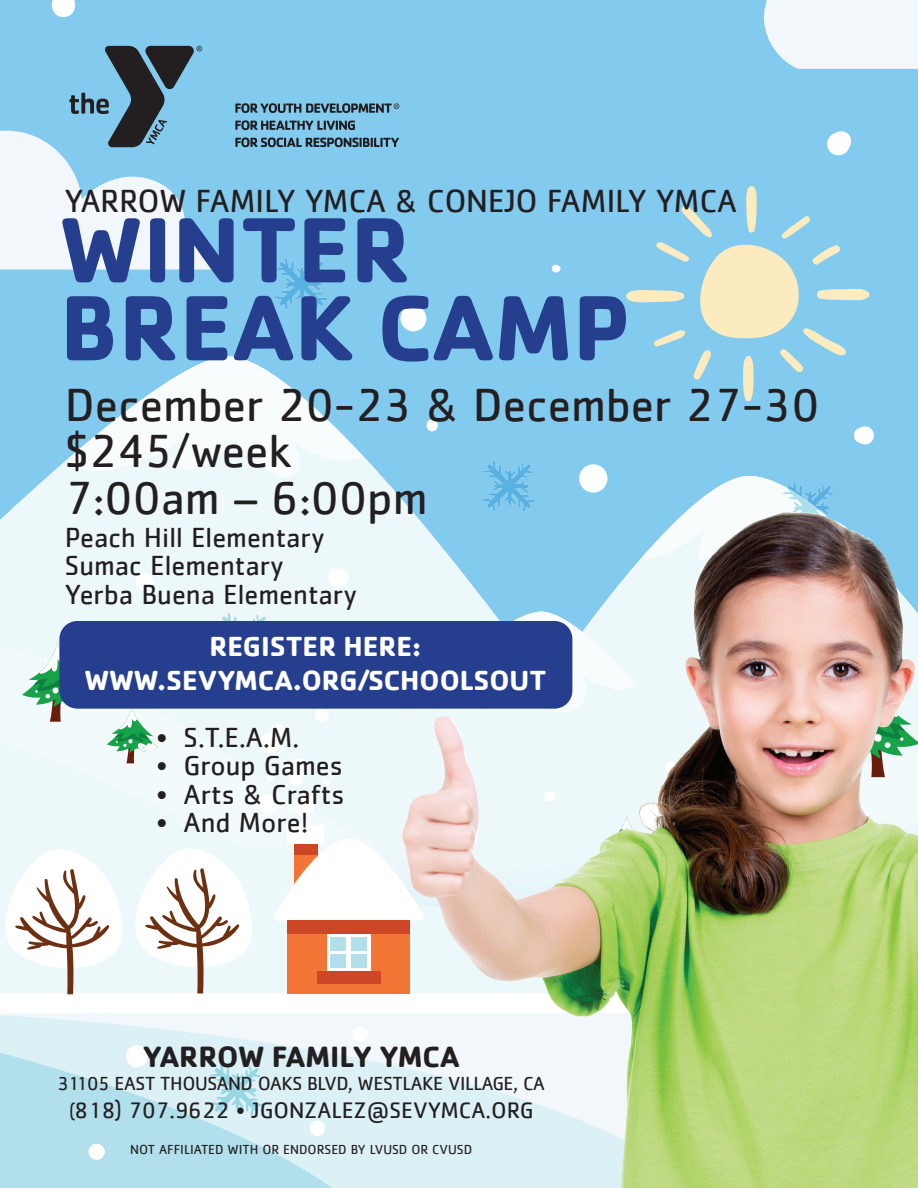
<style>
.page{position:relative;width:918px;height:1188px;background:#fff}
.page>*{position:absolute;margin:0;border:0;box-sizing:border-box;transform-origin:0 0}
.t1{font:700 96px/78px "Cachet";color:#253f8e}
.t2{font:47.85px/46.5px "Cachet";color:#231f20}
.t3{font:33px "Cachet";letter-spacing:-.01em;color:#231f20}
.t4{font:700 30.3px "Cachet";color:#231f20}
.t5{font:28.5px/28.5px "Cachet";color:#231f20}
.t6{font:700 28.5px/34.2px "Cachet";color:#fff;text-align:center}
.t7{font:23.1px "Cachet";color:#231f20}
.t8{font:19.5px "Cachet";letter-spacing:-.02em;color:#231f20}
.t9{font:13.5px "Cachet";color:#231f20}
.s1{font-size:19.5px}
</style>
<div class="page">
<div style="left:0;top:0;width:918px;height:512px;background:#83caef"></div>
<svg style="left:0;top:435px;width:504px;height:214px;background:#daf0f8"></svg>
<svg style="left:69px;top:356px;width:294px;height:121px"></svg>
<svg style="left:0;top:1014px;width:401px;height:174px;fill:#dbf1f6"></svg>
<svg style="left:762px;top:0;width:156px;height:69px"></svg>
<svg style="left:4px;top:841px;width:119px;height:153px"></svg>
<svg style="left:134px;top:841px;width:119px;height:152px"></svg>
<svg style="left:625px;top:185px;width:245px;height:217px;background:#9dd1e4"></svg>
<svg style="left:0;top:1049px;width:357px;height:139px;background:#c3e7f0"></svg>
<div style="left:288px;top:910px;width:122px;height:84px;background:#f37637"></div>
<div style="left:288px;top:921px;width:122px;height:13px;background:#cd4727"></div>
<div style="left:327px;top:934px;width:44px;height:37px;background:#fff"></div>
<div style="left:331px;top:937px;width:15px;height:14px;background:#b1e0ec"></div>
<div style="left:352px;top:937px;width:15px;height:14px;background:#b1e0ec"></div>
<div style="left:331px;top:954px;width:15px;height:13px;background:#b1e0ec"></div>
<div style="left:352px;top:954px;width:15px;height:13px;background:#b1e0ec"></div>
<div style="left:317px;top:971px;width:64px;height:13px;background:#cd4727"></div>
<svg style="left:258px;top:793px;width:20px;height:23px"></svg>
<svg style="left:260px;top:724px;width:49px;height:63px"></svg>
<svg style="left:294px;top:795px;width:22px;height:22px"></svg>
<div style="left:266px;top:774px;width:7px;height:8px;background:#fff;border-radius:50%"></div>
<svg style="left:321px;top:778px;width:10px;height:9px"></svg>
<svg style="left:22px;top:642px;width:72px;height:80px"></svg>
<svg style="left:107px;top:709px;width:51px;height:54px"></svg>
<svg style="left:273px;top:823px;width:128px;height:98px"></svg>
<svg style="left:481px;top:461px;width:55px;height:51px;background:#75c1e9"></svg>
<svg style="left:639px;top:476px;width:218px;height:36px"></svg>
<svg style="left:274px;top:259px;width:54px;height:51px;background:#75c1e9"></svg>
<svg style="left:209px;top:1064px;width:54px;height:52px;background:#bfe6ee"></svg>
<svg style="left:217px;top:614px;width:53px;height:7px"></svg>
<svg style="left:48px;top:0;width:31px;height:17px"></svg>
<svg style="left:400px;top:305px;width:27px;height:26px"></svg>
<svg style="left:827px;top:131px;width:25px;height:24px"></svg>
<svg style="left:579px;top:464px;width:29px;height:29px"></svg>
<svg style="left:136px;top:573px;width:18px;height:18px"></svg>
<svg style="left:853px;top:426px;width:21px;height:19px"></svg>
<svg style="left:328px;top:568px;width:21px;height:19px"></svg>
<svg style="left:123px;top:1045px;width:28px;height:22px"></svg>
<svg style="left:307px;top:1121px;width:20px;height:15px"></svg>
<svg style="left:88px;top:1143px;width:17px;height:17px"></svg>
<svg style="left:425px;top:420px;width:15px;height:11px"></svg>
<svg style="left:334px;top:218px;width:10px;height:10px"></svg>
<svg style="left:552px;top:264px;width:9px;height:10px"></svg>
<svg style="left:350px;top:1026px;width:20px;height:16px"></svg>
<img style="left:401px;top:512px;width:517px;height:676px">
<svg style="left:0;top:46px;width:218px;height:224px"></svg>
<svg style="left:235px;top:120px;width:120px;height:10px"></svg>
<svg style="left:235px;top:137px;width:164px;height:10px;background:#517386"></svg>
<svg style="left:235px;top:103px;width:164px;height:10px;background:#53768a"></svg>
<div style="left:59px;top:621px;width:513px;height:88px;background:#253f8e;border-radius:18px"></div>
<p class="t3" style="left:65px;top:182px;width:674px">YARROW FAMILY YMCA &amp; CONEJO FAMILY YMCA</p>
<h1 class="t1" style="left:59px;top:208px;width:573px">WINTER<br>BREAK CAMP</h1>
<h2 class="t2" style="left:65px;top:381px;width:756px">December 20-23 &amp; December 27-30 $245/week<br>7:00am – 6:00pm</h2>
<p class="t5" style="left:65px;top:522px;width:293px">Peach Hill Elementary<br>Sumac Elementary<br>Yerba Buena Elementary</p>
<p class="t6" style="left:84px;top:628px;width:464px">REGISTER HERE:<br>WWW.SEVYMCA.ORG/SCHOOLSOUT</p>
<p class="t5" style="left:157px;top:722px;width:144px">• S.T.E.A.M.</p>
<p class="t5" style="left:157px;top:751px;width:188px">• Group Games</p>
<p class="t5" style="left:157px;top:779px;width:189px">• Arts &amp; Crafts</p>
<p class="t5" style="left:157px;top:808px;width:153px">• And More!</p>
<p class="t4" style="left:143px;top:1037px;width:318px">YARROW FAMILY YMCA</p>
<p class="t8" style="left:58px;top:1072px;width:489px">31105 EAST THOUSAND OAKS BLVD, WESTLAKE VILLAGE, CA</p>
<p class="t7" style="left:69px;top:1097px;width:466px"><span class="s1">(</span>818) 707.9622 • JGONZALEZ@SEVYMCA.ORG</p>
<p class="t9" style="left:130px;top:1141px;width:343px">NOT AFFILIATED WITH OR ENDORSED BY LVUSD OR CVUSD</p>
</div>
